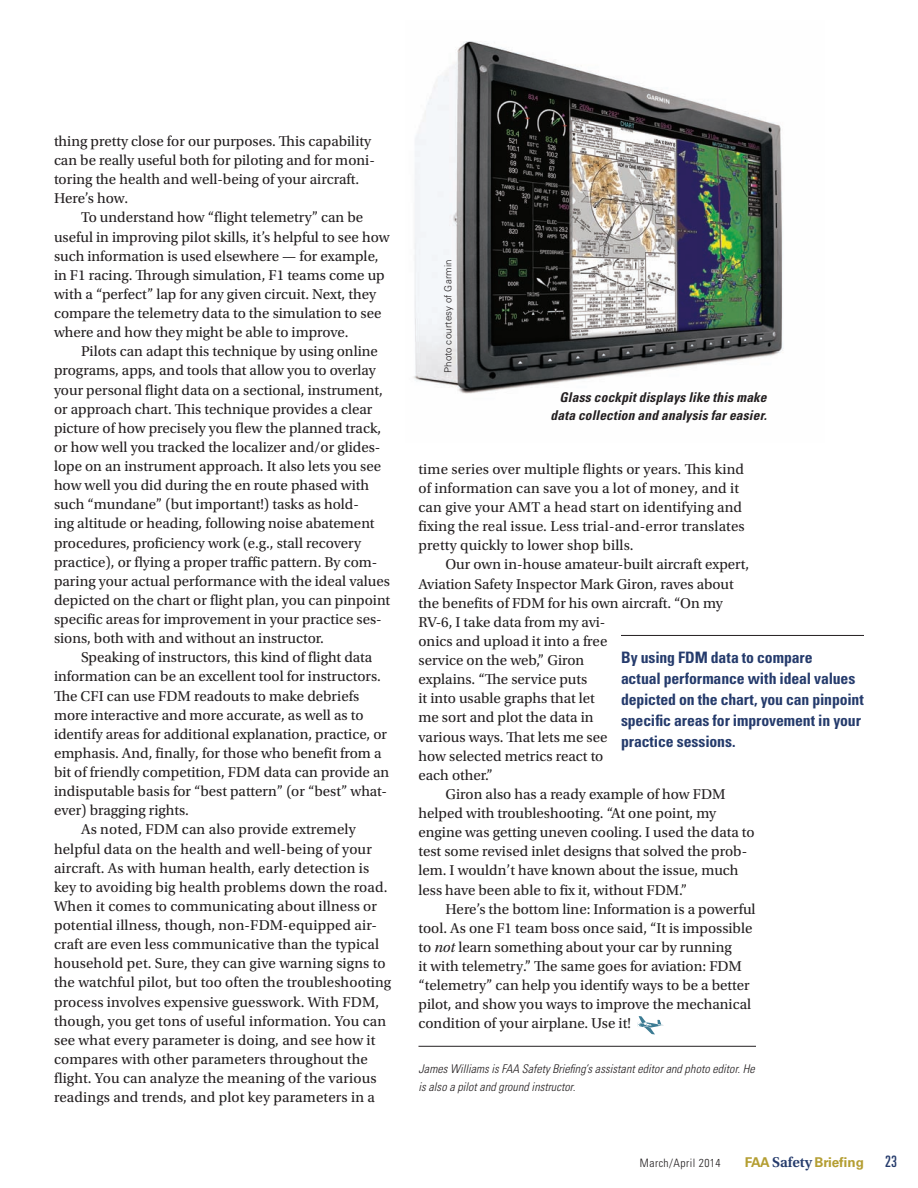
<style>
.page{position:relative;width:918px;height:1188px;background:#fff}
.page>*{position:absolute;margin:0;border:0;box-sizing:border-box;transform-origin:0 0}
.call_outs{font:700 condensed 15.75px/21px "Univers LT Std";letter-spacing:-.01em;color:#253b6c}
.t1{font:ultra-condensed 15.75px "Univers LT Std";color:#253b6c}
.body1{font:15px/19.2px "Utopia Std";color:#231f20}
.t2{font:italic 700 condensed 13.5px/18px "Univers LT Std";letter-spacing:.01em;color:#231f20;text-align:right}
.t3{font:700 13.5px "Univers LT Std";color:#b49e32}
.end_of_article_text{font:italic 300 condensed 12px/18px "Univers LT Std";letter-spacing:.005em;color:#231f20}
.t4{font:300 condensed 11.55px "Univers LT Std";letter-spacing:.04em;color:#231f20}
.photo_credit{font:300 9.75px "Univers LT Std";letter-spacing:.015em;color:#231f20}
.s1{font-style:italic}
.s2{font-family:"Utopia Std";font-weight:600;font-size:15px;color:#253b6c}
</style>
<div class="page">
<img style="left:413px;top:41px;width:370px;height:353px">
<hr style="left:418px;top:1046px;width:338px;height:1px;background:#231f20">
<svg style="left:637px;top:1016px;width:27px;height:18px"></svg>
<hr style="left:621px;top:635px;width:243px;height:1px;background:#231f20">
<p class="body1" style="left:54px;top:132px;width:322px">thing pretty close for our purposes. This capability can be really useful both for piloting and for moni&shy;toring the health and well-being of your aircraft.<br>Here’s how.</p>
<p class="body1" style="left:54px;top:208px;width:337px;text-indent:27px">To understand how “flight telemetry” can be useful in improving pilot skills, it’s helpful to see how such information is used elsewhere — for example, in F1 racing. Through simulation, F1 teams come up with a “perfect” lap for any given circuit. Next, they compare the telemetry data to the simulation to see where and how they might be able to improve.</p>
<p class="body1" style="left:54px;top:342px;width:338px;text-indent:27px">Pilots can adapt this technique by using online programs, apps, and tools that allow you to overlay your personal flight data on a sectional, instrument, or approach chart. This technique provides a clear picture of how precisely you flew the planned track, or how well you tracked the localizer and/or glides&shy;lope on an instrument approach. It also lets you see how well you did during the en route phased with such “mundane” (but important!) tasks as hold-<br>ing altitude or heading, following noise abatement procedures, proficiency work (e.g., stall recovery practice), or flying a proper traffic pattern. By com&shy;paring your actual performance with the ideal values depicted on the chart or flight plan, you can pinpoint specific areas for improvement in your practice ses&shy;sions, both with and without an instructor.</p>
<p class="body1" style="left:54px;top:648px;width:337px;text-indent:27px">Speaking of instructors, this kind of flight data information can be an excellent tool for instructors.<br>The CFI can use FDM readouts to make debriefs more interactive and more accurate, as well as to identify areas for additional explanation, practice, or emphasis. And, finally, for those who benefit from a bit of friendly competition, FDM data can provide an indisputable basis for “best pattern” (or “best” what&shy;ever) bragging rights.</p>
<p class="body1" style="left:54px;top:820px;width:339px;text-indent:27px">As noted, FDM can also provide extremely helpful data on the health and well-being of your aircraft. As with human health, early detection is key to avoiding big health problems down the road.<br>When it comes to communicating about illness or potential illness, though, non-FDM-equipped air&shy;craft are even less communicative than the typical household pet. Sure, they can give warning signs to the watchful pilot, but too often the troubleshooting process involves expensive guesswork. With FDM, though, you get tons of useful information. You can see what every parameter is doing, and see how it compares with other parameters throughout the flight. You can analyze the meaning of the various readings and trends, and plot key parameters in a</p>
<p class="photo_credit" style="left:442px;top:373px;width:115px;rotate:-90deg">Photo courtesy of Garmin</p>
<p class="t2" style="left:551px;top:388px;width:218px">Glass cockpit displays like this make data collection and analysis far easier.</p>
<p class="body1" style="left:418px;top:460px;width:328px">time series over multiple flights or years. This kind of information can save you a lot of money, and it can give your AMT a head start on identifying and fixing the real issue. Less trial-and-error translates pretty quickly to lower shop bills.</p>
<p class="body1" style="left:418px;top:555px;width:332px;text-indent:27px">Our own in-house amateur-built aircraft expert,<br>Aviation Safety Inspector Mark Giron, raves about the benefits of FDM for his own aircraft. “On my<br>RV-6, I take data from my avi-<br>onics and upload it into a free<br>service on the web,” Giron<br>explains. “The service puts<br>it into usable graphs that let<br>me sort and plot the data in<br>various ways. That lets me see<br>how selected metrics react to<br>each other.”</p>
<p class="body1" style="left:418px;top:785px;width:338px;text-indent:27px">Giron also has a ready example of how FDM helped with troubleshooting. “At one point, my engine was getting uneven cooling. I used the data to test some revised inlet designs that solved the prob&shy;lem. I wouldn’t have known about the issue, much less have been able to fix it, without FDM.”</p>
<p class="body1" style="left:418px;top:900px;width:339px;text-indent:27px">Here’s the bottom line: Information is a powerful tool. As one F1 team boss once said, “It is impossible to <span class="s1">not</span> learn something about your car by running<br>it with telemetry.” The same goes for aviation: FDM “telemetry” can help you identify ways to be a better pilot, and show you ways to improve the mechanical condition of your airplane. Use it!</p>
<p class="end_of_article_text" style="left:418px;top:1060px;width:338px">James Williams is FAA Safety Briefing’s assistant editor and photo editor. He is also a pilot and ground instructor.</p>
<p class="call_outs" style="left:621px;top:646px;width:244px">By using FDM data to compare<br>actual performance with ideal values depicted on the chart, you can pinpoint specific areas for improvement in your practice sessions.</p>
<p class="t4" style="left:640px;top:1156px;width:82px">March/April 2014</p>
<p class="t3" style="left:745px;top:1154px;width:121px">FAA <span class="s2">Safety</span> Briefing</p>
<p class="t1" style="left:885px;top:1152px;width:13px">23</p>
</div>
